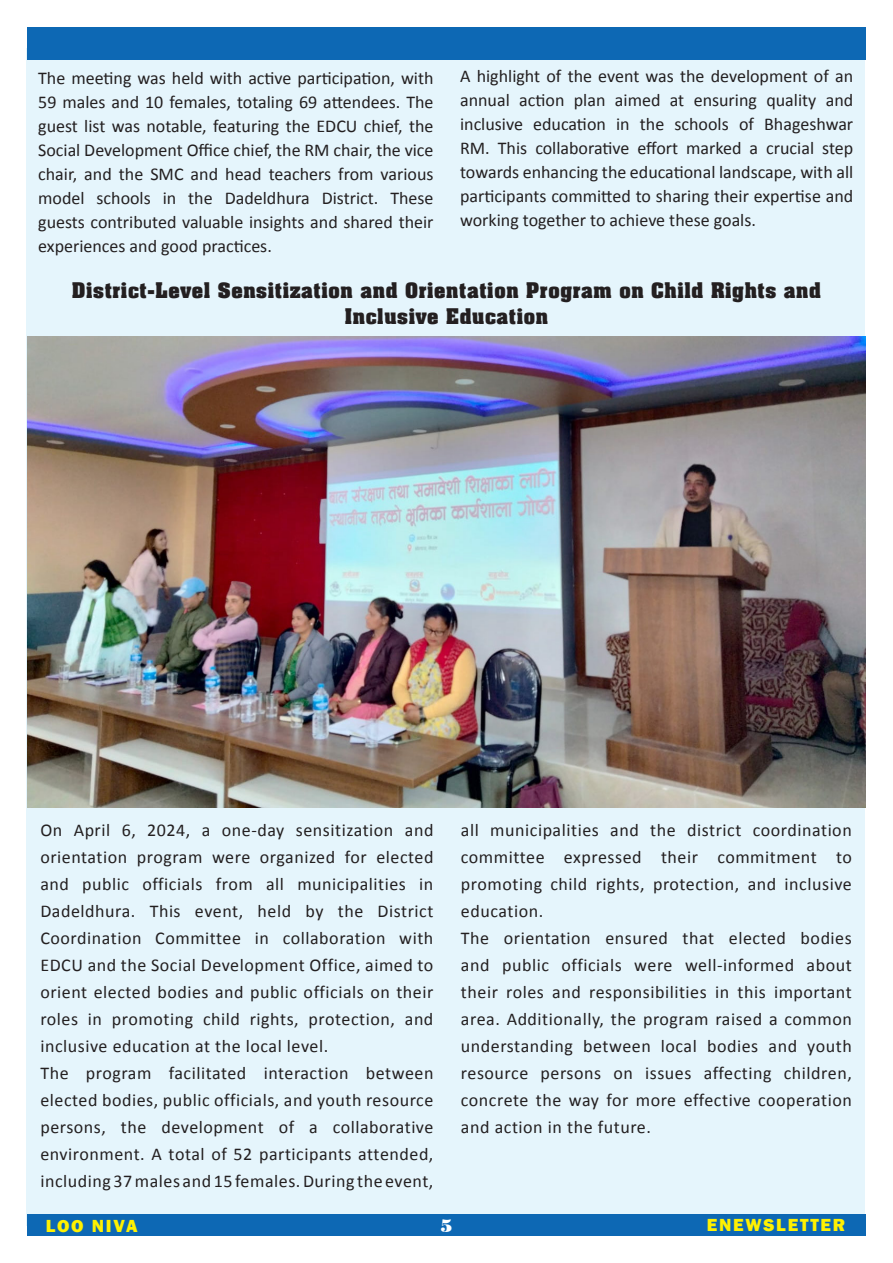
<style>
.page{position:relative;width:893px;height:1263px;background:#fff}
.page>*{position:absolute;margin:0;border:0;box-sizing:border-box;transform-origin:0 0}
.t1{font:700 21px/25.2px "Aachen BT";color:#231f20;text-align:center}
.t2{font:18px/27px "Calibri";letter-spacing:.03em;color:#231f20;text-align:justify}
.t3{font:800 18px "Franklin Gothic";letter-spacing:.1em;color:#fff101}
.t4{font:18px "Poster Bodoni BT";color:#fff}
</style>
<div class="page">
<div style="left:26px;top:48px;width:839px;height:1177px;background:#e5f5fc"></div>
<div style="left:27px;top:1214px;width:839px;height:22px;background:#0d68b4"></div>
<div style="left:27px;top:27px;width:839px;height:32px;background:#0d68b4"></div>
<img style="left:27px;top:336px;width:838px;height:471px">
<p class="t2" style="left:38px;top:66px;width:397px;line-height:24px">The meeting was held with active participation, with 59 males and 10 females, totaling 69 attendees. The guest list was notable, featuring the EDCU chief, the Social Development Office chief, the RM chair, the vice chair, and the SMC and head teachers from various model schools in the Dadeldhura District. These guests contributed valuable insights and shared their experiences and good practices.</p>
<p class="t2" style="left:460px;top:64px;width:395px;line-height:24px">A highlight of the event was the development of an annual action plan aimed at ensuring quality and inclusive education in the schools of Bhageshwar RM. This collaborative effort marked a crucial step towards enhancing the educational landscape, with all participants committed to sharing their expertise and working together to achieve these goals.</p>
<p class="t1" style="left:72px;top:278px;width:751px">District-Level Sensitization and Orientation Program on Child Rights and<br>Inclusive Education</p>
<p class="t2" style="left:40px;top:816px;width:395px">On April 6, 2024, a one-day sensitization and orientation program were organized for elected and public officials from all municipalities in Dadeldhura. This event, held by the District Coordination Committee in collaboration with EDCU and the Social Development Office, aimed to orient elected bodies and public officials on their roles in promoting child rights, protection, and inclusive education at the local level.</p>
<p class="t2" style="left:40px;top:1059px;width:395px">The program facilitated interaction between elected bodies, public officials, and youth resource persons, the development of a collaborative environment. A total of 52 participants attended, including 37 males and 15 females. During the event,</p>
<p class="t2" style="left:461px;top:816px;width:392px">all municipalities and the district coordination committee expressed their commitment to promoting child rights, protection, and inclusive education.</p>
<p class="t2" style="left:461px;top:924px;width:392px">The orientation ensured that elected bodies and public officials were well-informed about their roles and responsibilities in this important area. Additionally, the program raised a common understanding between local bodies and youth resource persons on issues affecting children, concrete the way for more effective cooperation and action in the future.</p>
<p class="t3" style="left:46px;top:1214px;width:93px">LOO NIVA</p>
<p class="t4" style="left:440px;top:1215px;width:13px">5</p>
<p class="t3" style="left:707px;top:1213px;width:140px">ENEWSLETTER</p>
</div>
